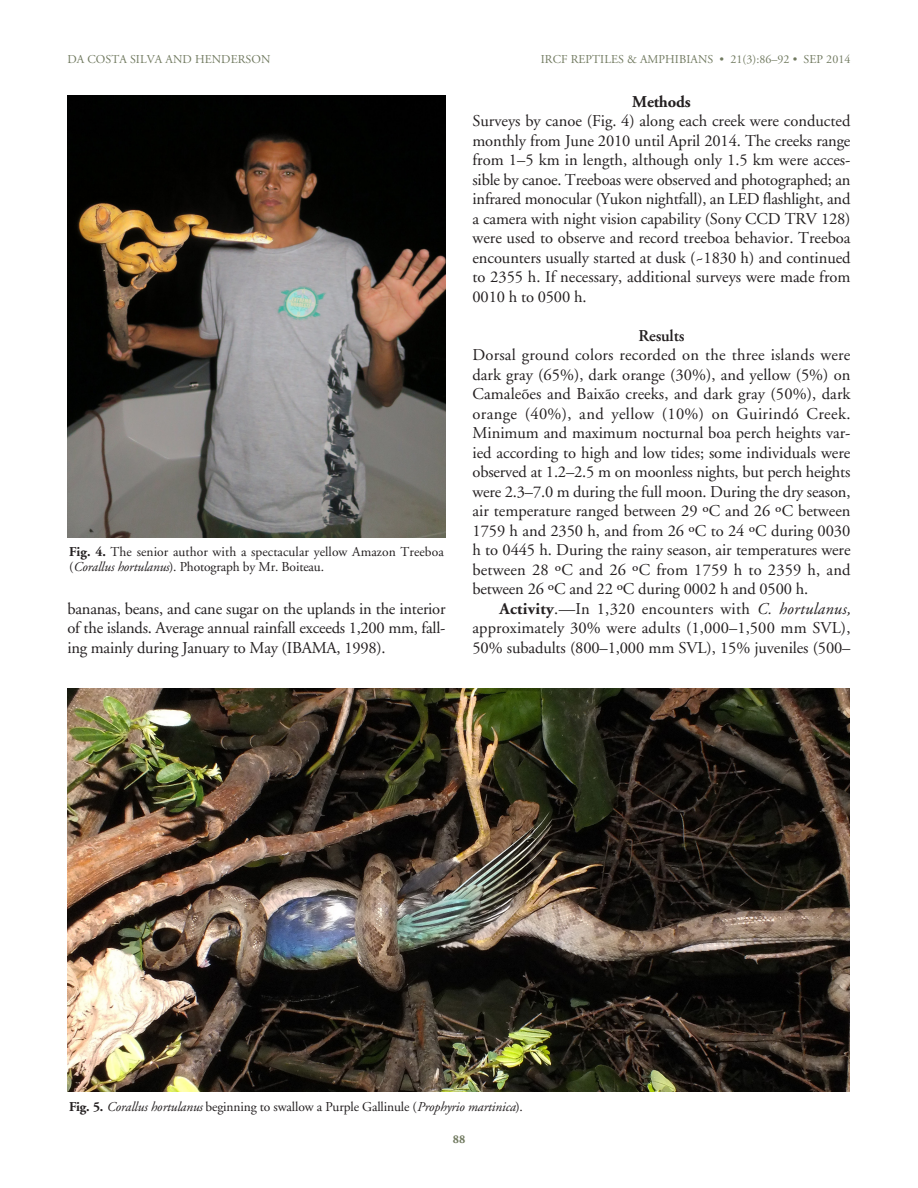
<style>
.page{position:relative;width:918px;height:1188px;background:#fff}
.page>*{position:absolute;margin:0;border:0;box-sizing:border-box;transform-origin:0 0}
.TEXT{font:16.5px/19.5px "Adobe Garamond";letter-spacing:-.01em;color:#231f20;text-align:justify}
.SUBhead{font:700 16.5px "Adobe Garamond";letter-spacing:-.01em;color:#231f20}
.SUBhead-2{font:600 16.5px "Adobe Garamond";letter-spacing:-.01em;color:#231f20}
.Figure_Caption{font:13.5px/15px "Adobe Garamond";letter-spacing:-.01em;color:#231f20}
.Running_Head_RIGHT{font:12px "Adobe Garamond";letter-spacing:.005em;color:#717a60}
.Running_Head_LEFT{font:12px "Adobe Garamond";letter-spacing:.005em;color:#717a60}
.t1{font:700 12px "Adobe Garamond";color:#717a60}
.s1{font-weight:700}
.s2{font-style:italic}
</style>
<div class="page">
<img style="left:68px;top:95px;width:378px;height:443px">
<img style="left:68px;top:688px;width:782px;height:404px">
<p class="Running_Head_LEFT" style="left:68px;top:53px;width:204px">DA COSTA SILVA AND HENDERSON</p>
<p class="Running_Head_RIGHT" style="left:541px;top:53px;width:311px">IRCF REPTILES &amp; AMPHIBIANS • 21(3):86–92 • SEP 2014</p>
<p class="Figure_Caption" style="left:69px;top:544px;width:376px"><span class="s1">Fig. 4.</span> The senior author with a spectacular yellow Amazon Treeboa (<span class="s2">Corallus hortulanus</span>). Photograph by Mr. Boiteau.</p>
<p class="TEXT" style="left:68px;top:599px;width:380px">bananas, beans, and cane sugar on the uplands in the interior of the islands. Average annual rainfall exceeds 1,200 mm, fall&shy;ing mainly during January to May (IBAMA, 1998).</p>
<p class="SUBhead" style="left:632px;top:92px;width:60px">Methods</p>
<p class="TEXT" style="left:473px;top:112px;width:380px">Surveys by canoe (Fig. 4) along each creek were conducted monthly from June 2010 until April 2014. The creeks range from 1–5 km in length, although only 1.5 km were acces&shy;sible by canoe. Treeboas were observed and photographed; an infrared monocular (Yukon nightfall), an LED flashlight, and a camera with night vision capability (Sony CCD TRV 128) were used to observe and record treeboa behavior. Treeboa encounters usually started at dusk (~1830 h) and continued to 2355 h. If necessary, additional surveys were made from 0010 h to 0500 h.</p>
<p class="SUBhead-2" style="left:638px;top:326px;width:48px">Results</p>
<p class="TEXT" style="left:473px;top:346px;width:380px">Dorsal ground colors recorded on the three islands were dark gray (65%), dark orange (30%), and yellow (5%) on Camaleões and Baixão creeks, and dark gray (50%), dark orange (40%), and yellow (10%) on Guirindó Creek.<br>Minimum and maximum nocturnal boa perch heights var&shy;ied according to high and low tides; some individuals were observed at 1.2–2.5 m on moonless nights, but perch heights were 2.3–7.0 m during the full moon. During the dry season, air temperature ranged between 29 ºC and 26 ºC between 1759 h and 2350 h, and from 26 ºC to 24 ºC during 0030 h to 0445 h. During the rainy season, air temperatures were between 28 ºC and 26 ºC from 1759 h to 2359 h, and between 26 ºC and 22 ºC during 0002 h and 0500 h.</p>
<p class="TEXT" style="left:473px;top:599px;width:380px;text-indent:27px"><span class="s1">Activity</span>.—In 1,320 encounters with <span class="s2">C. hortulanus, </span>approximately 30% were adults (1,000–1,500 mm SVL), 50% subadults (800–1,000 mm SVL), 15% juveniles (500–</p>
<p class="Figure_Caption" style="left:69px;top:1100px;width:455px"><span class="s1">Fig. 5.</span> <span class="s2">Corallus hortulanus</span> beginning to swallow a Purple Gallinule (<span class="s2">Prophyrio martinica</span>).</p>
<p class="t1" style="left:453px;top:1132px;width:14px">88</p>
</div>
